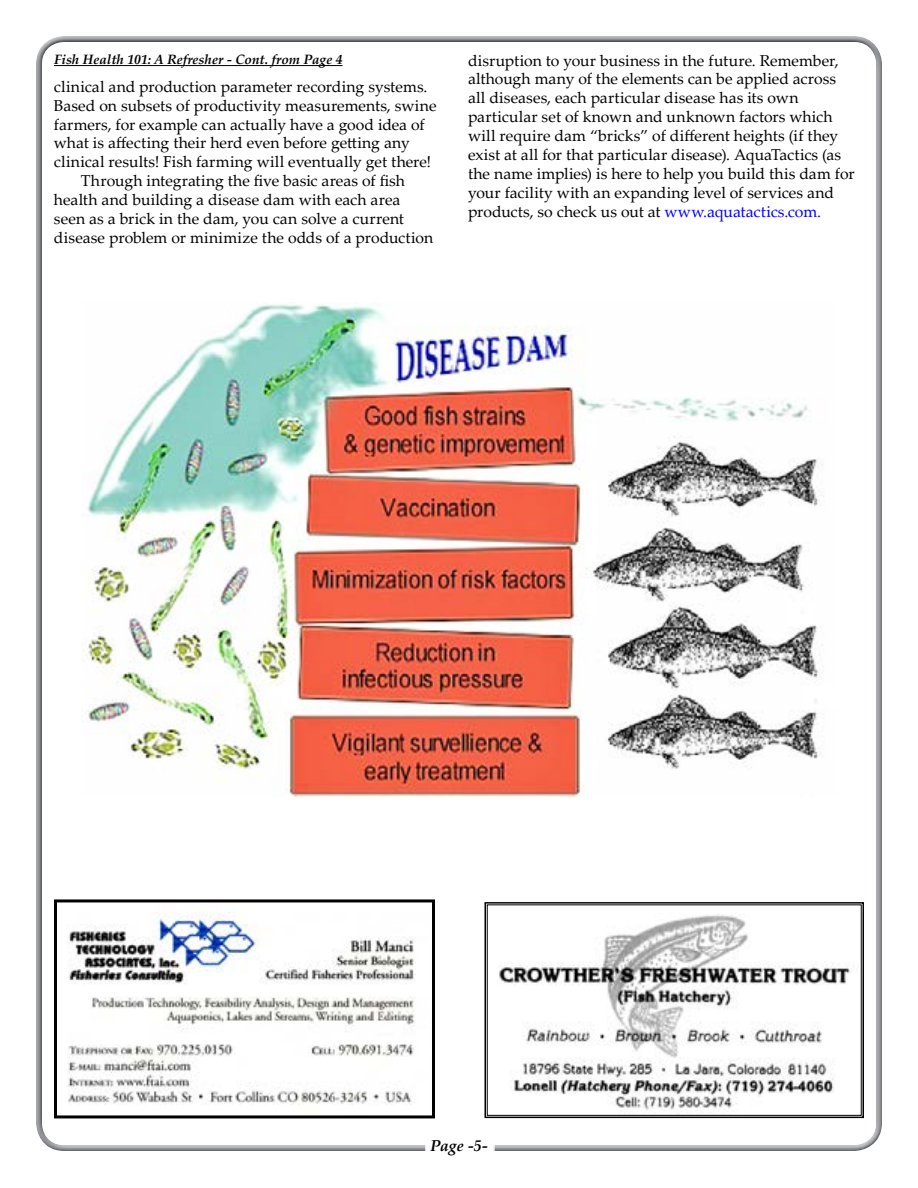
<style>
.page{position:relative;width:918px;height:1188px;background:#fff}
.page>*{position:absolute;margin:0;border:0;box-sizing:border-box;transform-origin:0 0}
.t1{font:15.75px/18.9px "Palatino Linotype";letter-spacing:.005em;color:#000}
.t2{font:italic 700 15.75px "Palatino Linotype";color:#000}
.t3{font:italic 700 13.5px "Palatino Linotype";color:#000}
.s1{color:#00f}
</style>
<div class="page">
<div style="left:32px;top:39px;width:861px;height:1113px;background:#000;opacity:.75"></div>
<svg style="left:424px;top:1133px;width:71px;height:19px"></svg>
<img style="left:81px;top:302px;width:756px;height:495px">
<hr style="left:54px;top:65px;width:288px;height:1px;background:#000">
<p class="t3" style="left:54px;top:50px;width:290px">Fish Health 101: A Refresher - Cont. from Page 4</p>
<p class="t1" style="left:54px;top:76px;width:375px">clinical and production parameter recording systems.</p>
<p class="t1" style="left:54px;top:95px;width:384px">Based on subsets of productivity measurements, swine</p>
<p class="t1" style="left:54px;top:114px;width:372px">farmers, for example can actually have a good idea of</p>
<p class="t1" style="left:54px;top:133px;width:357px">what is affecting their herd even before getting any</p>
<p class="t1" style="left:54px;top:152px;width:379px">clinical results! Fish farming will eventually get there!</p>
<p class="t1" style="left:81px;top:171px;width:326px">Through integrating the five basic areas of fish</p>
<p class="t1" style="left:54px;top:190px;width:348px">health and building a disease dam with each area</p>
<p class="t1" style="left:54px;top:209px;width:352px">seen as a brick in the dam, you can solve a current</p>
<p class="t1" style="left:54px;top:228px;width:381px">disease problem or minimize the odds of a production</p>
<p class="t1" style="left:468px;top:50px;width:388px">disruption to your business in the future. Remember, although many of the elements can be applied across all diseases, each particular disease has its own particular set of known and unknown factors which will require dam “bricks” of different heights (if they exist at all for that particular disease). AquaTactics (as the name implies) is here to help you build this dam for your facility with an expanding level of services and products, so check us out at <span class="s1">www.aquatactics.com.</span></p>
<p class="t2" style="left:430px;top:1135px;width:59px">Page -5-</p>
</div>
